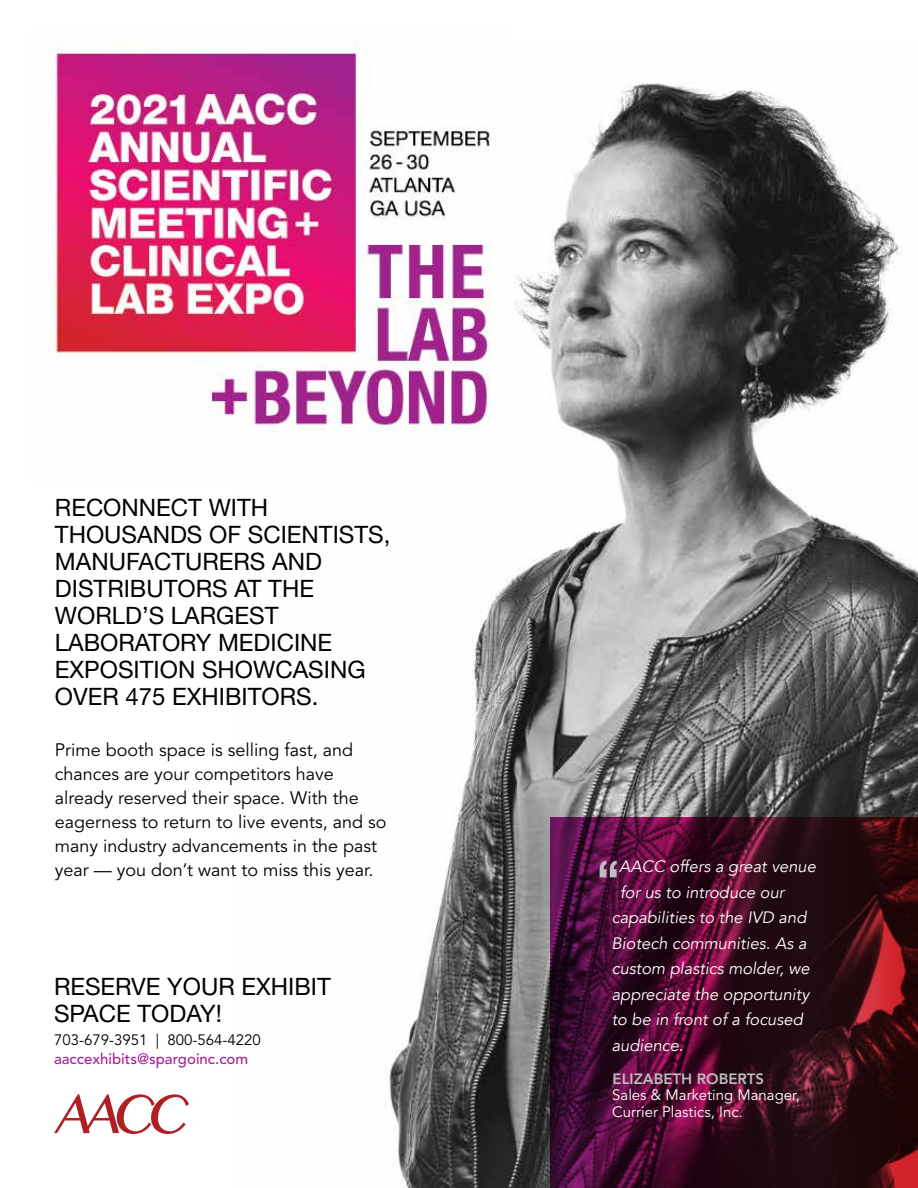
<style>
.page{position:relative;width:918px;height:1188px;background:#fff}
.page>*{position:absolute;margin:0;border:0;box-sizing:border-box;transform-origin:0 0}
.t1{font:700 condensed 52.2px "Helvetica Neue";color:#bcbec0}
.t2{font:24px/27px "Helvetica Neue";color:#000}
.t3{font:18px/24px "Avenir";color:#000}
.t4{font:italic 16.5px "Avenir";color:#fff}
.t5{font:15px/16.5px "Avenir";color:#fff}
.t6{font:500 15px "Avenir";color:#a3238f}
.t7{font:15px "Avenir";color:#000}
.t8{font:800 15px "Avenir";color:#bcbec0}
</style>
<div class="page">
<svg style="left:54px;top:1094px;width:135px;height:40px"></svg>
<img style="left:385px;top:82px;width:533px;height:1106px">
<img style="left:54px;top:42px;width:454px;height:441px">
<svg style="left:550px;top:817px;width:368px;height:371px;background:#3d0b22"></svg>
<h2 class="t2" style="left:55px;top:493px;width:337px">RECONNECT WITH<br>THOUSANDS OF SCIENTISTS,<br>MANUFACTURERS AND<br>DISTRIBUTORS AT THE<br>WORLD’S LARGEST<br>LABORATORY MEDICINE<br>EXPOSITION SHOWCASING<br>OVER 475 EXHIBITORS.</h2>
<p class="t3" style="left:55px;top:738px;width:333px">Prime booth space is selling fast, and chances are your competitors have already reserved their space. With the eagerness to return to live events, and so many industry advancements in the past year — you don’t want to miss this year.</p>
<h2 class="t2" style="left:54px;top:973px;width:278px">RESERVE YOUR EXHIBIT<br>SPACE TODAY!</h2>
<p class="t7" style="left:54px;top:1031px;width:208px">703-679-3951 | 800-564-4220</p>
<p class="t6" style="left:54px;top:1051px;width:196px">aaccexhibits@spargoinc.com</p>
<h1 class="t1" style="left:596px;top:848px;width:26px">“</h1>
<p class="t4" style="left:619px;top:857px;width:198px">AACC offers a great venue</p>
<p class="t4" style="left:620px;top:882px;width:166px">for us to introduce our</p>
<p class="t4" style="left:612px;top:908px;width:196px">capabilities to the IVD and</p>
<p class="t4" style="left:612px;top:933px;width:196px">Biotech communities. As a</p>
<p class="t4" style="left:612px;top:959px;width:199px">custom plastics molder, we</p>
<p class="t4" style="left:612px;top:984px;width:199px">appreciate the opportunity</p>
<p class="t4" style="left:612px;top:1010px;width:192px">to be in front of a focused</p>
<p class="t4" style="left:612px;top:1035px;width:73px">audience.</p>
<p class="t8" style="left:613px;top:1067px;width:153px">ELIZABETH ROBERTS</p>
<p class="t5" style="left:612px;top:1087px;width:189px">Sales &amp; Marketing Manager,<br>Currier Plastics, Inc.</p>
</div>
